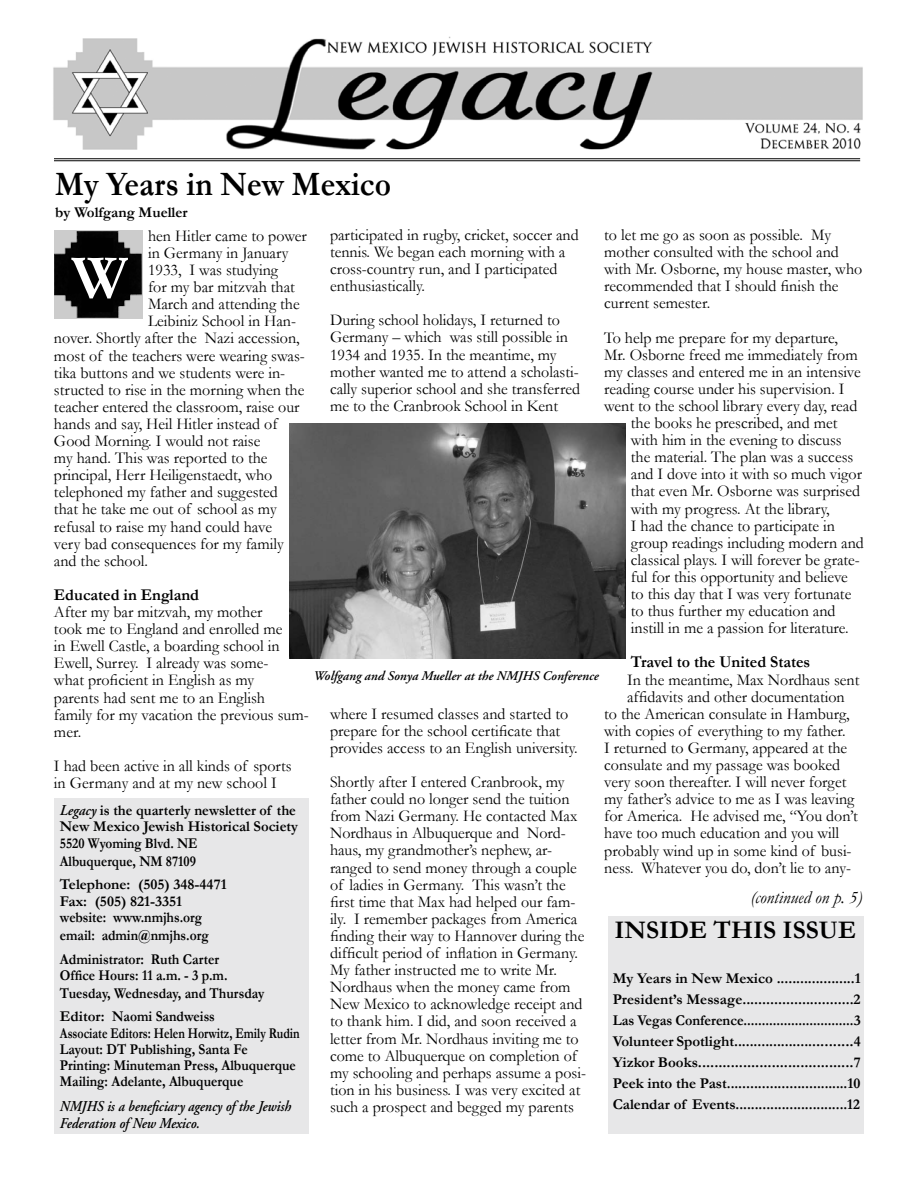
<style>
.page{position:relative;width:918px;height:1188px;background:#fff}
.page>*{position:absolute;margin:0;border:0;box-sizing:border-box;transform-origin:0 0}
.t1{font:700 63px "Garamond";color:#fff}
.t2{font:700 34.5px "Garamond";color:#000;scale:.91 1}
.t3{font:700 25.5px "Garamond";color:#000}
.t4{font:italic 18px "Garamond";color:#000}
.t5{font:16.5px/17.1px "Garamond";color:#000}
.t6{font:700 16.5px "Garamond";color:#000}
.t7{font:700 15px/21px "Garamond";color:#000}
.t8{font:700 15px/23.7px "Garamond";color:#000;scale:.9 1}
.t9{font:700 15px/16.5px "Garamond";color:#000;scale:.95 1}
.t10{font:italic 600 15px/16.2px "Adobe Garamond";color:#000;scale:.9 1}
.t11{font:700 15px/23.7px "Garamond";color:#000;scale:.88 1}
.t12{font:italic 600 13.2px "Adobe Garamond Pro";color:#000}
.s1{font-family:"Adobe Garamond Pro";font-weight:600;font-style:italic}
</style>
<div class="page">
<img style="left:289px;top:423px;width:337px;height:235px">
<div style="left:54px;top:799px;width:255px;height:335px;background:#e7e7e8"></div>
<div style="left:609px;top:916px;width:255px;height:218px;background:#e7e7e8"></div>
<img style="left:54px;top:231px;width:89px;height:88px">
<img style="left:53px;top:37px;width:810px;height:113px">
<hr style="left:54px;top:158px;width:806px;height:1px;background:#000">
<hr style="left:54px;top:160px;width:806px;height:1px;background:#000">
<h2 class="t2" style="left:55px;top:164px;width:370px">My Years in New Mexico</h2>
<p class="t7" style="left:55px;top:202px;width:134px">by Wolfgang Mueller</p>
<p class="t5" style="left:148px;top:227px;width:160px">hen Hitler came to power</p>
<p class="t5" style="left:148px;top:244px;width:142px">in Germany in January</p>
<p class="t5" style="left:148px;top:261px;width:132px">1933, I was studying</p>
<p class="t5" style="left:148px;top:278px;width:148px">for my bar mitzvah that</p>
<p class="t5" style="left:148px;top:295px;width:153px">March and attending the</p>
<p class="t5" style="left:148px;top:312px;width:149px">Leibiniz School in Han-</p>
<p class="t5" style="left:54px;top:330px;width:247px">nover. Shortly after the Nazi accession,</p>
<p class="t5" style="left:54px;top:347px;width:252px">most of the teachers were wearing swas-</p>
<p class="t5" style="left:54px;top:364px;width:233px">tika buttons and we students were in-</p>
<p class="t5" style="left:54px;top:381px;width:252px">structed to rise in the morning when the</p>
<p class="t5" style="left:54px;top:398px;width:247px">teacher entered the classroom, raise our</p>
<p class="t5" style="left:54px;top:415px;width:225px">hands and say, Heil Hitler instead of</p>
<p class="t5" style="left:54px;top:432px;width:208px">Good Morning. I would not raise</p>
<p class="t5" style="left:54px;top:449px;width:215px">my hand. This was reported to the</p>
<p class="t5" style="left:54px;top:466px;width:220px">principal, Herr Heiligenstaedt, who</p>
<p class="t5" style="left:54px;top:483px;width:225px">telephoned my father and suggested</p>
<p class="t5" style="left:54px;top:501px;width:224px">that he take me out of school as my</p>
<p class="t5" style="left:54px;top:518px;width:220px">refusal to raise my hand could have</p>
<p class="t5" style="left:54px;top:535px;width:231px">very bad consequences for my family</p>
<p class="t5" style="left:54px;top:552px;width:96px">and the school.</p>
<p class="t6" style="left:54px;top:585px;width:147px">Educated in England</p>
<p class="t5" style="left:54px;top:603px;width:256px">After my bar mitzvah, my mother<br>took me to England and enrolled me<br>in Ewell Castle, a boarding school in<br>Ewell, Surrey. I already was some-<br>what proficient in English as my<br>parents had sent me to an English<br>family for my vacation the previous sum&shy;mer.</p>
<p class="t5" style="left:54px;top:757px;width:239px">I had been active in all kinds of sports in Germany and at my new school I</p>
<p class="t5" style="left:330px;top:226px;width:250px">participated in rugby, cricket, soccer and tennis. We began each morning with a cross-country run, and I participated enthusiastically.</p>
<p class="t5" style="left:330px;top:311px;width:252px">During school holidays, I returned to Germany – which was still possible in 1934 and 1935. In the meantime, my mother wanted me to attend a scholasti&shy;cally superior school and she transferred me to the Cranbrook School in Kent</p>
<p class="t5" style="left:604px;top:226px;width:260px">to let me go as soon as possible. My mother consulted with the school and with Mr. Osborne, my house master, who recommended that I should finish the current semester.</p>
<p class="t5" style="left:604px;top:329px;width:235px">To help me prepare for my departure,</p>
<p class="t5" style="left:604px;top:346px;width:255px">Mr. Osborne freed me immediately from</p>
<p class="t5" style="left:604px;top:363px;width:258px">my classes and entered me in an intensive</p>
<p class="t5" style="left:604px;top:380px;width:242px">reading course under his supervision. I</p>
<p class="t5" style="left:604px;top:397px;width:255px">went to the school library every day, read</p>
<p class="t5" style="left:631px;top:414px;width:208px">the books he prescribed, and met</p>
<p class="t5" style="left:631px;top:431px;width:212px">with him in the evening to discuss</p>
<p class="t5" style="left:631px;top:448px;width:224px">the material. The plan was a success</p>
<p class="t5" style="left:631px;top:465px;width:233px">and I dove into it with so much vigor</p>
<p class="t5" style="left:631px;top:482px;width:231px">that even Mr. Osborne was surprised</p>
<p class="t5" style="left:631px;top:500px;width:200px">with my progress. At the library,</p>
<p class="t5" style="left:631px;top:517px;width:206px">I had the chance to participate in</p>
<p class="t5" style="left:631px;top:534px;width:235px">group readings including modern and</p>
<p class="t5" style="left:631px;top:551px;width:230px">classical plays. I will forever be grate-</p>
<p class="t5" style="left:631px;top:568px;width:219px">ful for this opportunity and believe</p>
<p class="t5" style="left:631px;top:585px;width:222px">to this day that I was very fortunate</p>
<p class="t5" style="left:631px;top:602px;width:206px">to thus further my education and</p>
<p class="t5" style="left:631px;top:619px;width:219px">instill in me a passion for literature.</p>
<p class="t6" style="left:631px;top:652px;width:181px">Travel to the United States</p>
<p class="t5" style="left:627px;top:671px;width:234px">In the meantime, Max Nordhaus sent</p>
<p class="t5" style="left:627px;top:688px;width:219px">affidavits and other documentation</p>
<p class="t5" style="left:604px;top:705px;width:247px">to the American consulate in Hamburg,</p>
<p class="t5" style="left:604px;top:722px;width:243px">with copies of everything to my father.</p>
<p class="t5" style="left:604px;top:739px;width:245px">I returned to Germany, appeared at the</p>
<p class="t5" style="left:604px;top:756px;width:237px">consulate and my passage was booked</p>
<p class="t5" style="left:604px;top:773px;width:244px">very soon thereafter. I will never forget</p>
<p class="t5" style="left:604px;top:790px;width:252px">my father’s advice to me as I was leaving</p>
<p class="t5" style="left:604px;top:807px;width:255px">for America. He advised me, “You don’t</p>
<p class="t5" style="left:604px;top:824px;width:237px">have too much education and you will</p>
<p class="t5" style="left:604px;top:842px;width:249px">probably wind up in some kind of busi-</p>
<p class="t5" style="left:604px;top:859px;width:249px">ness. Whatever you do, don’t lie to any-</p>
<h1 class="t1" style="left:71px;top:240px;width:58px">W</h1>
<p class="t12" style="left:314px;top:668px;width:287px">Wolfgang and Sonya Mueller at the NMJHS Conference</p>
<p class="t5" style="left:330px;top:705px;width:249px">where I resumed classes and started to prepare for the school certificate that provides access to an English university.</p>
<p class="t5" style="left:330px;top:773px;width:258px">Shortly after I entered Cranbrook, my father could no longer send the tuition from Nazi Germany. He contacted Max Nordhaus in Albuquerque and Nord&shy;haus, my grandmother’s nephew, ar&shy;ranged to send money through a couple of ladies in Germany. This wasn’t the first time that Max had helped our fam&shy;ily. I remember packages from America finding their way to Hannover during the difficult period of inflation in Germany.<br>My father instructed me to write Mr.<br>Nordhaus when the money came from New Mexico to acknowledge receipt and to thank him. I did, and soon received a letter from Mr. Nordhaus inviting me to come to Albuquerque on completion of my schooling and perhaps assume a posi&shy;tion in his business. I was very excited at such a prospect and begged my parents</p>
<p class="t9" style="left:60px;top:802px;width:252px"><span class="s1">Legacy</span> is the quarterly newsletter of the<br>New Mexico Jewish Historical Society<br>5520 Wyoming Blvd. NE</p>
<p class="t11" style="left:60px;top:849px;width:191px">Albuquerque, NM 87109<br>Telephone: (505) 348-4471</p>
<p class="t7" style="left:60px;top:893px;width:144px;line-height:16.2px">Fax: (505) 821-3351 website: www.nmjhs.org</p>
<p class="t8" style="left:60px;top:923px;width:179px">email: admin@nmjhs.org<br>Administrator: Ruth Carter</p>
<p class="t8" style="left:60px;top:966px;width:229px;line-height:18px">Office Hours: 11 a.m. - 3 p.m.<br>Tuesday, Wednesday, and Thursday</p>
<p class="t7" style="left:60px;top:1008px;width:241px;line-height:16.2px">Editor: Naomi Sandweiss<br>Associate Editors: Helen Horwitz, Emily Rudin Layout: DT Publishing, Santa Fe Printing: Minuteman Press, Albuquerque Mailing: Adelante, Albuquerque</p>
<p class="t10" style="left:60px;top:1099px;width:258px">NMJHS is a beneficiary agency of the Jewish<br>Federation of New Mexico.</p>
<p class="t4" style="left:750px;top:886px;width:114px">(continued on p. 5)</p>
<h3 class="t3" style="left:614px;top:915px;width:243px">INSIDE THIS ISSUE</h3>
<p class="t7" style="left:613px;top:968px;width:250px;text-align:justify">My Years in New Mexico ....................1<br>President’s Message............................2<br>Las Vegas Conference..............................3<br>Volunteer Spotlight..............................4<br>Yizkor Books......................................7<br>Peek into the Past...............................10<br>Calendar of Events.............................12</p>
</div>
